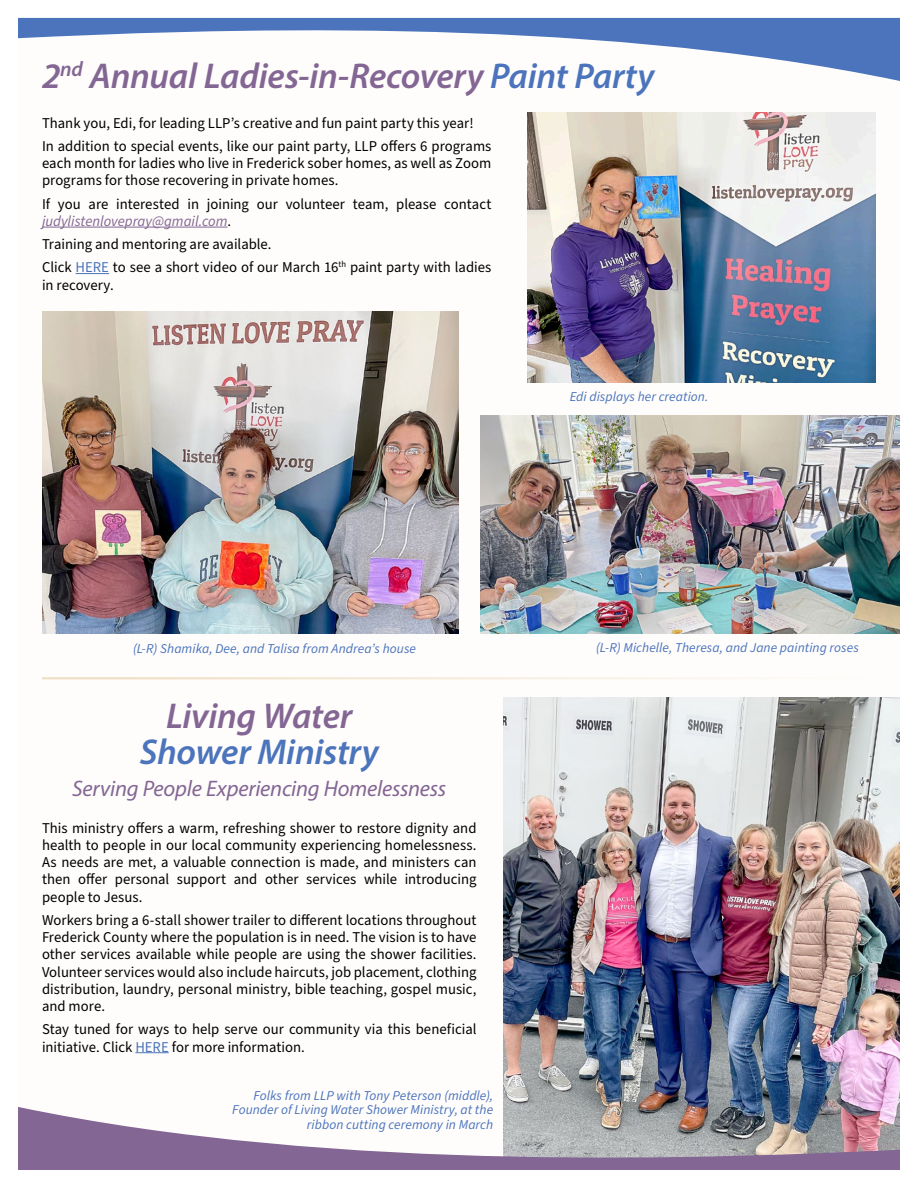
<style>
.page{position:relative;width:918px;height:1188px;background:#fff}
.page>*{position:absolute;margin:0;border:0;box-sizing:border-box;transform-origin:0 0}
.t1{font:italic 600 36px "Myriad Pro";letter-spacing:-.005em;color:#836694}
.t2{font:italic 600 36px "Myriad Pro";letter-spacing:-.01em;color:#4b74bc}
.t3{font:italic 22.5px "Myriad Pro";letter-spacing:-.01em;color:#836694}
.t4{font:15px/17.2px "Source Sans Pro";color:#000}
.t5{font:italic 13.5px/14.5px "Source Sans Pro";letter-spacing:.005em;color:#4b74bc;text-align:right}
.s1{color:#4b74bc}
.s2{font-style:italic;color:#836694}
</style>
<div class="page">
<div style="left:18px;top:18px;width:882px;height:1152px;background:#fffdfb"></div>
<svg style="left:18px;top:17px;width:882px;height:64px"></svg>
<hr style="left:42px;top:227px;width:185px;height:1px;background:#836694">
<hr style="left:76px;top:273px;width:33px;height:1px;background:#4b74bc">
<hr style="left:42px;top:677px;width:832px;height:2px;background:#efdfc6">
<img style="left:504px;top:698px;width:396px;height:409px">
<img style="left:527px;top:112px;width:349px;height:270px">
<img style="left:42px;top:311px;width:417px;height:323px">
<img style="left:481px;top:416px;width:419px;height:218px">
<hr style="left:135px;top:1052px;width:34px;height:1px;background:#4b74bc">
<svg style="left:18px;top:1107px;width:882px;height:63px"></svg>
<h1 class="t1" style="left:42px;top:53px;width:614px">2<sup>nd</sup> Annual Ladies-in-Recovery <span class="s1">Paint Party</span></h1>
<p class="t4" style="left:42px;top:112px;width:451px;line-height:23.2px">Thank you, Edi, for leading LLP’s creative and fun paint party this year!<br>In addition to special events, like our paint party, LLP offers 6 programs</p>
<p class="t4" style="left:42px;top:155px;width:451px">each month for ladies who live in Frederick sober homes, as well as Zoom programs for those recovering in private homes.</p>
<p class="t4" style="left:42px;top:196px;width:451px">If you are interested in joining our volunteer team, please contact <span class="s2">judylistenlovepray@gmail.com</span>.</p>
<p class="t4" style="left:42px;top:233px;width:451px;line-height:23.2px">Training and mentoring are available.<br>Click <span class="s1">HERE</span> to see a short video of our March 16<sup>th</sup> paint party with ladies</p>
<p class="t4" style="left:42px;top:277px;width:73px">in recovery.</p>
<p class="t5" style="left:570px;top:390px;width:140px">Edi displays her creation.</p>
<p class="t5" style="left:133px;top:641px;width:284px">(L-R) Shamika, Dee, and Talisa from Andrea’s house</p>
<h1 class="t1" style="left:166px;top:693px;width:188px">Living Water</h1>
<h1 class="t2" style="left:140px;top:729px;width:240px">Shower Ministry</h1>
<h2 class="t3" style="left:72px;top:774px;width:375px">Serving People Experiencing Homelessness</h2>
<p class="t4" style="left:42px;top:819px;width:436px;text-align:justify">This ministry offers a warm, refreshing shower to restore dignity and health to people in our local community experiencing homelessness.<br>As needs are met, a valuable connection is made, and ministers can then offer personal support and other services while introducing people to Jesus.</p>
<p class="t4" style="left:42px;top:912px;width:436px;text-align:justify">Workers bring a 6-stall shower trailer to different locations throughout Frederick County where the population is in need. The vision is to have other services available while people are using the shower facilities.<br>Volunteer services would also include haircuts, job placement, clothing distribution, laundry, personal ministry, bible teaching, gospel music, and more.</p>
<p class="t4" style="left:42px;top:1021px;width:436px">Stay tuned for ways to help serve our community via this beneficial initiative. Click <span class="s1">HERE</span> for more information.</p>
<p class="t5" style="left:232px;top:1088px;width:262px">Folks from LLP with Tony Peterson (middle),<br>Founder of Living Water Shower Ministry, at the ribbon cutting ceremony in March</p>
<p class="t5" style="left:596px;top:641px;width:264px">(L-R) Michelle, Theresa, and Jane painting roses</p>
</div>
